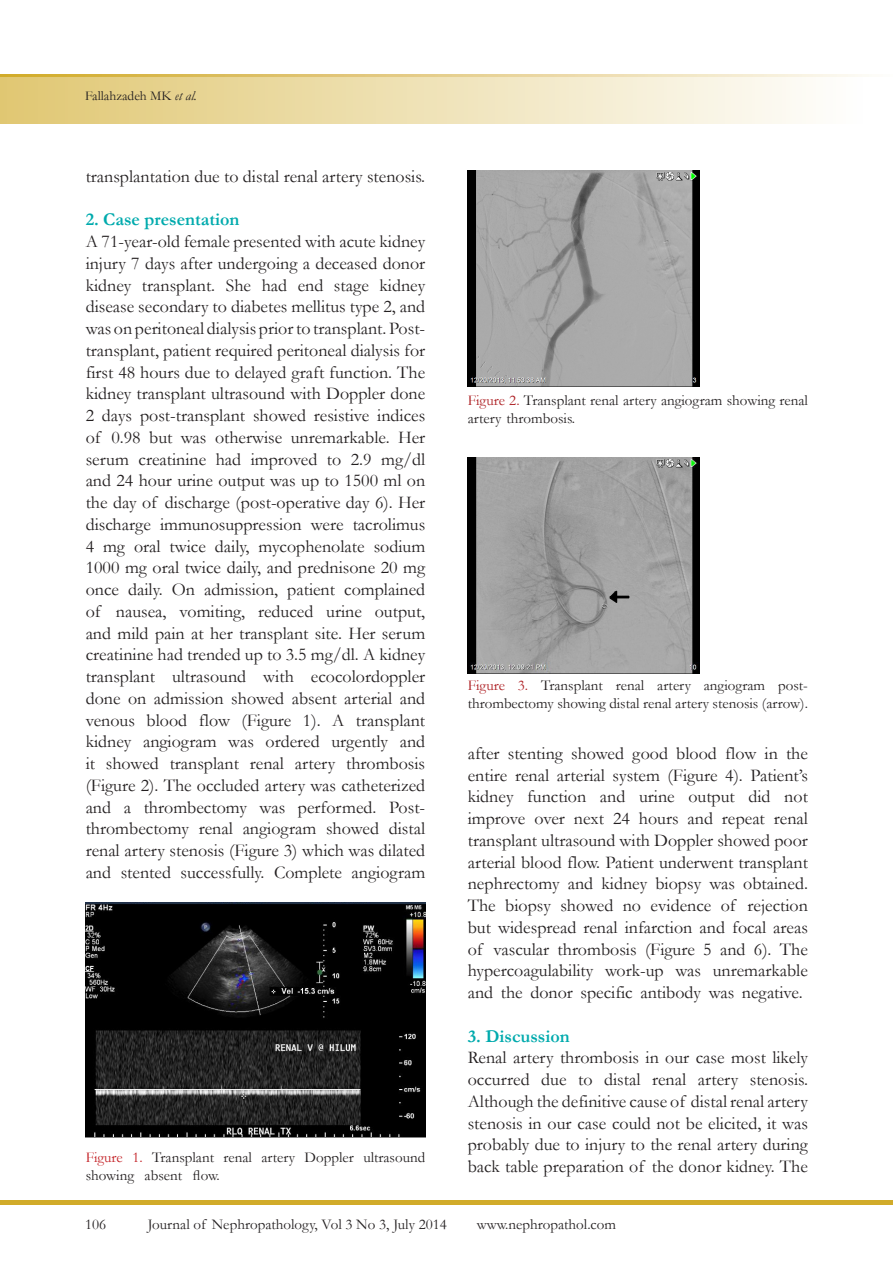
<style>
.page{position:relative;width:893px;height:1263px;background:#fff}
.page>*{position:absolute;margin:0;border:0;box-sizing:border-box;transform-origin:0 0}
.t1{font:18px/21.8px "Garamond";color:#231f20;text-align:justify}
.t2{font:700 18px "Garamond";color:#00aaad}
.t3{font:15px/18px "Garamond";color:#231f20}
.t4{font:13.5px "Garamond";color:#231f20}
.s1{font-style:italic}
.s2{color:#c32025}
.s3{color:#ad1e22}
</style>
<div class="page">
<div style="left:0;top:77px;width:893px;height:46px;background:linear-gradient(to right,#e0c773,#fff)"></div>
<hr style="left:0;top:1200px;width:893px;height:4px;background:#d1ab2a">
<hr style="left:892px;top:77px;width:1px;height:46px;background:#d1ab2a">
<svg style="left:0;top:75px;width:862px;height:2px;background:#e5cf8b"></svg>
<img style="left:86px;top:902px;width:339px;height:236px">
<img style="left:468px;top:170px;width:231px;height:216px">
<img style="left:468px;top:457px;width:231px;height:216px">
<p class="t4" style="left:85px;top:87px;width:113px">Fallahzadeh MK <span class="s1">et al.</span></p>
<p class="t1" style="left:86px;top:165px;width:341px">transplantation due to distal renal artery stenosis.</p>
<p class="t2" style="left:86px;top:207px;width:155px">2. Case presentation</p>
<p class="t1" style="left:86px;top:230px;width:341px">A 71-year-old female presented with acute kidney injury 7 days after undergoing a deceased donor kidney transplant. She had end stage kidney disease secondary to diabetes mellitus type 2, and was on peritoneal dialysis prior to transplant. Post&shy;transplant, patient required peritoneal dialysis for first 48 hours due to delayed graft function. The kidney transplant ultrasound with Doppler done 2 days post-transplant showed resistive indices of 0.98 but was otherwise unremarkable. Her serum creatinine had improved to 2.9 mg/dl and 24 hour urine output was up to 1500 ml on the day of discharge (post-operative day 6). Her discharge immunosuppression were tacrolimus 4 mg oral twice daily, mycophenolate sodium 1000 mg oral twice daily, and prednisone 20 mg once daily. On admission, patient complained of nausea, vomiting, reduced urine output, and mild pain at her transplant site. Her serum creatinine had trended up to 3.5 mg/dl. A kidney transplant ultrasound with ecocolordoppler done on admission showed absent arterial and venous blood flow (Figure 1). A transplant kidney angiogram was ordered urgently and it showed transplant renal artery thrombosis (Figure 2). The occluded artery was catheterized and a thrombectomy was performed. Post&shy;thrombectomy renal angiogram showed distal renal artery stenosis (Figure 3) which was dilated and stented successfully. Complete angiogram</p>
<p class="t3" style="left:86px;top:1148px;width:341px"><span class="s2">Figure 1.</span> Transplant renal artery Doppler ultrasound showing absent flow.</p>
<p class="t3" style="left:468px;top:391px;width:342px"><span class="s3">Figure 2.</span> Transplant renal artery angiogram showing renal artery thrombosis.</p>
<p class="t3" style="left:468px;top:676px;width:342px"><span class="s3">Figure 3.</span> Transplant renal artery angiogram post&shy;thrombectomy showing distal renal artery stenosis (arrow).</p>
<p class="t1" style="left:468px;top:742px;width:342px">after stenting showed good blood flow in the entire renal arterial system (Figure 4). Patient’s kidney function and urine output did not improve over next 24 hours and repeat renal transplant ultrasound with Doppler showed poor arterial blood flow. Patient underwent transplant nephrectomy and kidney biopsy was obtained.<br>The biopsy showed no evidence of rejection but widespread renal infarction and focal areas of vascular thrombosis (Figure 5 and 6). The hypercoagulability work-up was unremarkable and the donor specific antibody was negative.</p>
<p class="t2" style="left:468px;top:1024px;width:104px">3. Discussion</p>
<p class="t1" style="left:468px;top:1046px;width:342px">Renal artery thrombosis in our case most likely occurred due to distal renal artery stenosis.<br>Although the definitive cause of distal renal artery stenosis in our case could not be elicited, it was probably due to injury to the renal artery during back table preparation of the donor kidney. The</p>
<p class="t3" style="left:85px;top:1215px;width:23px">106</p>
<p class="t3" style="left:148px;top:1215px;width:301px">Journal of Nephropathology, Vol 3 No 3, July 2014</p>
<p class="t3" style="left:477px;top:1215px;width:141px">www.nephropathol.com</p>
</div>
